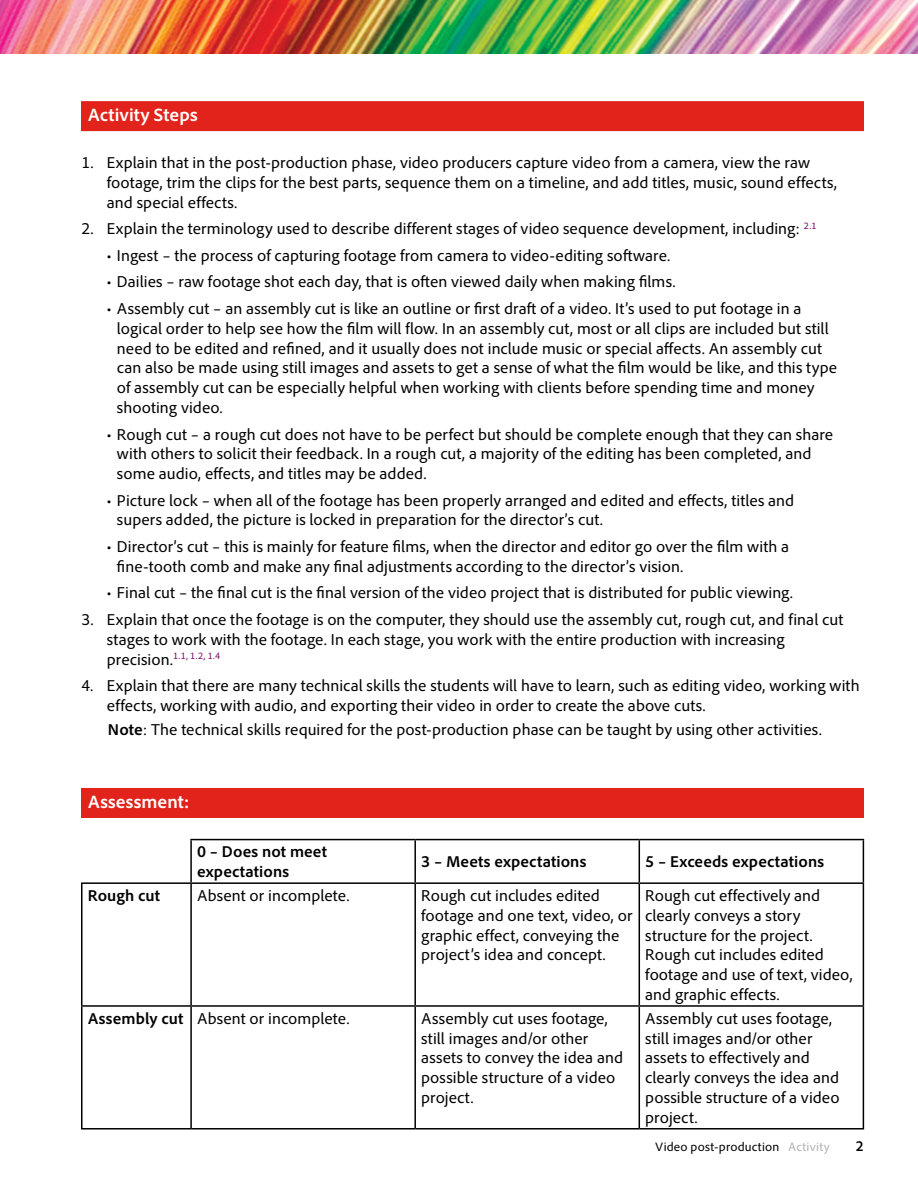
<style>
.page{position:relative;width:918px;height:1188px;background:#fff}
.page>*{position:absolute;margin:0;border:0;box-sizing:border-box;transform-origin:0 0}
.t1{font:700 18.75px "Adobe Clean";letter-spacing:.005em;color:#fff}
.t2{font:16.5px/19.8px "Adobe Clean";letter-spacing:.005em;color:#000}
.t3{font:700 16.5px/19.8px "Adobe Clean";letter-spacing:.005em;color:#000}
.t4{font:700 semi-condensed 15px "Adobe Clean";color:#000}
.t5{font:12.75px "Adobe Clean";letter-spacing:.015em;color:#000}
.t6{font:9.6px "Adobe Clean";color:#780068}
.s1{font-size:16.5px;color:#000}
.s2{font-weight:700}
.s3{color:#b3b2b1}
</style>
<div class="page">
<img style="left:0;top:0;width:918px;height:54px">
<div style="left:81px;top:101px;width:783px;height:30px;background:#e2231b"></div>
<div style="left:81px;top:788px;width:783px;height:30px;background:#e2231b"></div>
<hr style="left:190px;top:839px;width:225px;height:1px;background:#000">
<hr style="left:190px;top:840px;width:2px;height:42px;background:#000">
<hr style="left:415px;top:839px;width:224px;height:1px;background:#000">
<hr style="left:414px;top:840px;width:2px;height:42px;background:#000">
<hr style="left:639px;top:839px;width:225px;height:1px;background:#000">
<hr style="left:639px;top:840px;width:1px;height:42px;background:#000">
<hr style="left:863px;top:840px;width:1px;height:42px;background:#000">
<hr style="left:81px;top:882px;width:110px;height:2px;background:#000">
<hr style="left:81px;top:884px;width:1px;height:121px;background:#000">
<hr style="left:191px;top:882px;width:224px;height:2px;background:#000">
<hr style="left:190px;top:884px;width:2px;height:121px;background:#000">
<hr style="left:415px;top:882px;width:224px;height:2px;background:#000">
<hr style="left:414px;top:884px;width:2px;height:121px;background:#000">
<hr style="left:639px;top:882px;width:225px;height:2px;background:#000">
<hr style="left:639px;top:884px;width:1px;height:121px;background:#000">
<hr style="left:863px;top:884px;width:1px;height:121px;background:#000">
<hr style="left:81px;top:1005px;width:110px;height:2px;background:#000">
<hr style="left:81px;top:1007px;width:1px;height:121px;background:#000">
<hr style="left:191px;top:1005px;width:224px;height:2px;background:#000">
<hr style="left:190px;top:1007px;width:2px;height:121px;background:#000">
<hr style="left:415px;top:1005px;width:224px;height:2px;background:#000">
<hr style="left:414px;top:1007px;width:2px;height:121px;background:#000">
<hr style="left:639px;top:1005px;width:225px;height:2px;background:#000">
<hr style="left:639px;top:1007px;width:1px;height:121px;background:#000">
<hr style="left:863px;top:1007px;width:1px;height:121px;background:#000">
<hr style="left:81px;top:1128px;width:110px;height:2px;background:#000">
<hr style="left:191px;top:1128px;width:224px;height:2px;background:#000">
<hr style="left:415px;top:1128px;width:224px;height:2px;background:#000">
<hr style="left:639px;top:1128px;width:225px;height:2px;background:#000">
<p class="t1" style="left:88px;top:104px;width:111px">Activity Steps</p>
<p class="t2" style="left:107px;top:153px;width:732px;text-indent:-25px">1. Explain that in the post-production phase, video producers capture video from a camera, view the raw footage, trim the clips for the best parts, sequence them on a timeline, and add titles, music, sound effects, and special effects.</p>
<p class="t2" style="left:81px;top:219px;width:737px">2. Explain the terminology used to describe different stages of video sequence development, including: <sup>2.1</sup></p>
<p class="t2" style="left:106px;top:245px;width:566px">• Ingest – the process of capturing footage from camera to video-editing software.</p>
<p class="t2" style="left:106px;top:272px;width:571px">• Dailies – raw footage shot each day, that is often viewed daily when making films.</p>
<p class="t2" style="left:117px;top:298px;width:722px;text-indent:-10px">• Assembly cut – an assembly cut is like an outline or first draft of a video. It’s used to put footage in a logical order to help see how the film will flow. In an assembly cut, most or all clips are included but still need to be edited and refined, and it usually does not include music or special affects. An assembly cut can also be made using still images and assets to get a sense of what the film would be like, and this type of assembly cut can be especially helpful when working with clients before spending time and money shooting video.</p>
<p class="t2" style="left:117px;top:424px;width:718px;text-indent:-10px">• Rough cut – a rough cut does not have to be perfect but should be complete enough that they can share with others to solicit their feedback. In a rough cut, a majority of the editing has been completed, and some audio, effects, and titles may be added.</p>
<p class="t2" style="left:117px;top:490px;width:679px;text-indent:-10px">• Picture lock – when all of the footage has been properly arranged and edited and effects, titles and supers added, the picture is locked in preparation for the director’s cut.</p>
<p class="t2" style="left:117px;top:536px;width:674px;text-indent:-10px">• Director’s cut – this is mainly for feature films, when the director and editor go over the film with a fine-tooth comb and make any final adjustments according to the director’s vision.</p>
<p class="t2" style="left:106px;top:583px;width:688px">• Final cut – the final cut is the final version of the video project that is distributed for public viewing.</p>
<p class="t2" style="left:107px;top:609px;width:738px;text-indent:-25px">3. Explain that once the footage is on the computer, they should use the assembly cut, rough cut, and final cut stages to work with the footage. In each stage, you work with the entire production with increasing</p>
<p class="t6" style="left:107px;top:650px;width:115px"><span class="s1">precision.</span>1.1, 1.2, 1.4</p>
<p class="t2" style="left:107px;top:675px;width:754px;text-indent:-25px">4. Explain that there are many technical skills the students will have to learn, such as editing video, working with effects, working with audio, and exporting their video in order to create the above cuts.</p>
<p class="t2" style="left:108px;top:719px;width:715px"><span class="s2">Note</span>: The technical skills required for the post-production phase can be taught by using other activities.</p>
<p class="t1" style="left:88px;top:790px;width:104px">Assessment:</p>
<p class="t3" style="left:197px;top:842px;width:132px">0 – Does not meet expectations</p>
<p class="t3" style="left:421px;top:852px;width:167px">3 – Meets expectations</p>
<p class="t3" style="left:645px;top:852px;width:180px">5 – Exceeds expectations</p>
<p class="t3" style="left:88px;top:885px;width:74px">Rough cut</p>
<p class="t2" style="left:197px;top:885px;width:154px">Absent or incomplete.</p>
<p class="t2" style="left:421px;top:885px;width:213px">Rough cut includes edited footage and one text, video, or graphic effect, conveying the project’s idea and concept.</p>
<p class="t2" style="left:645px;top:885px;width:209px">Rough cut effectively and clearly conveys a story structure for the project.<br>Rough cut includes edited footage and use of text, video, and graphic effects.</p>
<p class="t2" style="left:88px;top:1008px;width:263px"><span class="s2">Assembly cut</span> Absent or incomplete.</p>
<p class="t2" style="left:421px;top:1008px;width:203px">Assembly cut uses footage, still images and/or other assets to convey the idea and possible structure of a video project.</p>
<p class="t2" style="left:645px;top:1008px;width:196px">Assembly cut uses footage, still images and/or other assets to effectively and clearly conveys the idea and possible structure of a video project.</p>
<p class="t5" style="left:655px;top:1139px;width:176px">Video post-production <span class="s3">Activity</span></p>
<p class="t4" style="left:856px;top:1137px;width:9px">2</p>
</div>
